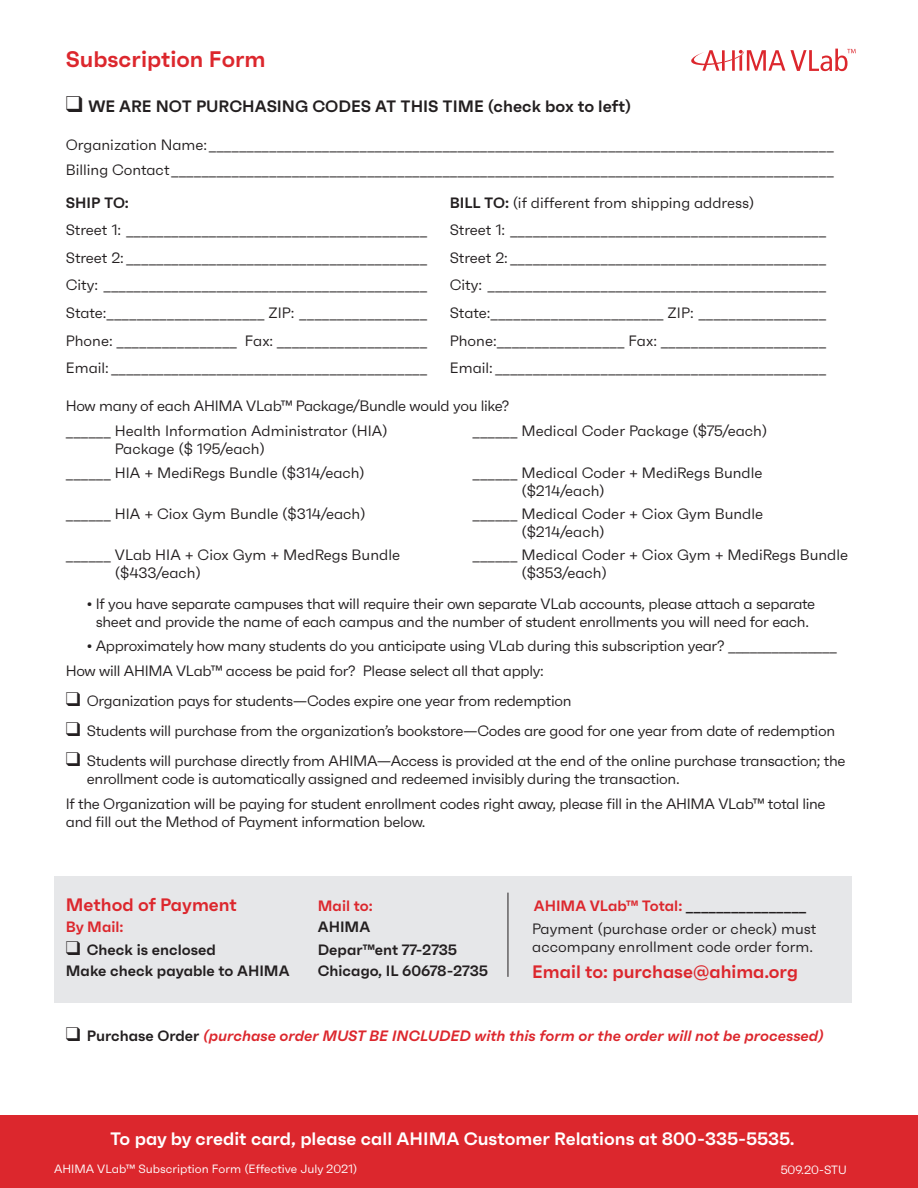
<style>
.page{position:relative;width:918px;height:1188px;background:#fff}
.page>*{position:absolute;margin:0;border:0;box-sizing:border-box;transform-origin:0 0}
.t1{font:600 22.5px "Faktum";color:#dc272d}
.t2{font:600 18px "Faktum";color:#fff}
.t3{font:600 18px "Faktum";color:#dc272d}
.t4{font:600 16.5px "Faktum";color:#231f20}
.t5{font:15px/18px "Faktum";letter-spacing:-.02em;color:#231f20}
.t6{font:15px/18px "Faktum";color:#231f20}
.t7{font:600 15px "Faktum";color:#231f20}
.t8{font:italic 600 15px "Faktum";color:#dc272d}
.t9{font:600 15px "Faktum";color:#dc272d}
.t10{font:12px "Faktum";color:#fff}
.s1{font-weight:600}
.s2{color:#231f20}
.s3{font-style:normal;color:#231f20}
</style>
<div class="page">
<div style="left:54px;top:876px;width:797px;height:127px;background:#e6e7e9"></div>
<div style="left:0;top:1116px;width:918px;height:72px;background:#dc272d"></div>
<hr style="left:508px;top:893px;width:1px;height:84px;background:#231f20">
<svg style="left:691px;top:49px;width:165px;height:22px"></svg>
<p class="t1" style="left:66px;top:45px;width:201px">Subscription Form</p>
<p class="t4" style="left:66px;top:95px;width:567px">❑ WE ARE NOT PURCHASING CODES AT THIS TIME (check box to left)</p>
<p class="t6" style="left:66px;top:135px;width:770px">Organization Name:___________________________________________________________________________________</p>
<p class="t6" style="left:66px;top:160px;width:770px">Billing Contact________________________________________________________________________________________</p>
<p class="t7" style="left:66px;top:193px;width:65px">SHIP TO:</p>
<p class="t6" style="left:450px;top:193px;width:306px"><span class="s1">BILL TO:</span> (if different from shipping address)</p>
<p class="t5" style="left:66px;top:221px;width:363px">Street 1: ________________________________________</p>
<p class="t5" style="left:450px;top:221px;width:378px">Street 1: __________________________________________</p>
<p class="t5" style="left:66px;top:248px;width:363px">Street 2: ________________________________________</p>
<p class="t5" style="left:450px;top:248px;width:378px">Street 2: __________________________________________</p>
<p class="t5" style="left:66px;top:276px;width:363px">City: ___________________________________________</p>
<p class="t5" style="left:450px;top:276px;width:378px">City: _____________________________________________</p>
<p class="t6" style="left:66px;top:304px;width:363px">State:_____________________ ZIP: _________________</p>
<p class="t6" style="left:450px;top:304px;width:378px">State:_______________________ ZIP: _________________</p>
<p class="t6" style="left:66px;top:331px;width:363px">Phone: ________________ Fax: ____________________</p>
<p class="t6" style="left:450px;top:331px;width:378px">Phone:_________________ Fax: ______________________</p>
<p class="t5" style="left:66px;top:359px;width:363px">Email: __________________________________________</p>
<p class="t5" style="left:450px;top:359px;width:378px">Email: ____________________________________________</p>
<p class="t5" style="left:66px;top:397px;width:445px">How many of each AHIMA VLab™ Package/Bundle would you like?</p>
<p class="t6" style="left:115px;top:422px;width:274px;text-indent:-49px">______ Health Information Administrator (HIA)<br>Package ($ 195/each)</p>
<p class="t6" style="left:66px;top:463px;width:301px">______ HIA + MediRegs Bundle ($314/each)</p>
<p class="t6" style="left:66px;top:505px;width:301px">______ HIA + Ciox Gym Bundle ($314/each)</p>
<p class="t6" style="left:115px;top:546px;width:287px;text-indent:-49px">______ VLab HIA + Ciox Gym + MedRegs Bundle ($433/each)</p>
<p class="t6" style="left:472px;top:422px;width:296px">______ Medical Coder Package ($75/each)</p>
<p class="t6" style="left:522px;top:463px;width:242px;text-indent:-49px">______ Medical Coder + MediRegs Bundle ($214/each)</p>
<p class="t6" style="left:522px;top:505px;width:243px;text-indent:-49px">______ Medical Coder + Ciox Gym Bundle ($214/each)</p>
<p class="t6" style="left:522px;top:546px;width:328px;text-indent:-49px">______ Medical Coder + Ciox Gym + MediRegs Bundle ($353/each)</p>
<p class="t5" style="left:87px;top:594px;width:730px;text-align:center">• If you have separate campuses that will require their own separate VLab accounts, please attach a separate sheet and provide the name of each campus and the number of student enrollments you will need for each.</p>
<p class="t5" style="left:87px;top:637px;width:752px">• Approximately how many students do you anticipate using VLab during this subscription year? _______________</p>
<p class="t5" style="left:66px;top:662px;width:480px">How will AHIMA VLab™ access be paid for? Please select all that apply:</p>
<p class="t5" style="left:66px;top:692px;width:507px">❑ Organization pays for students—Codes expire one year from redemption</p>
<p class="t5" style="left:66px;top:722px;width:771px">❑ Students will purchase from the organization’s bookstore—Codes are good for one year from date of redemption</p>
<p class="t5" style="left:87px;top:752px;width:760px;text-indent:-21px">❑ Students will purchase directly from AHIMA—Access is provided at the end of the online purchase transaction; the enrollment code is automatically assigned and redeemed invisibly during the transaction.</p>
<p class="t5" style="left:66px;top:795px;width:761px">If the Organization will be paying for student enrollment codes right away, please fill in the AHIMA VLab™ total line and fill out the Method of Payment information below.</p>
<p class="t3" style="left:66px;top:893px;width:173px">Method of Payment</p>
<p class="t9" style="left:318px;top:896px;width:56px">Mail to:</p>
<p class="t9" style="left:534px;top:896px;width:274px">AHIMA VLab™ Total: <span class="s2">________________</span></p>
<p class="t9" style="left:66px;top:917px;width:59px">By Mail:</p>
<p class="t7" style="left:318px;top:917px;width:54px">AHIMA</p>
<p class="t7" style="left:66px;top:940px;width:151px">❑ Check is enclosed</p>
<p class="t7" style="left:318px;top:940px;width:141px">Depar™ent 77-2735</p>
<p class="t7" style="left:318px;top:961px;width:172px">Chicago, IL 60678-2735</p>
<p class="t6" style="left:532px;top:920px;width:286px">Payment (purchase order or check) must accompany enrollment code order form.</p>
<p class="t7" style="left:66px;top:961px;width:225px">Make check payable to AHIMA</p>
<p class="t3" style="left:532px;top:961px;width:267px">Email to: purchase@ahima.org</p>
<p class="t8" style="left:66px;top:1026px;width:760px"><span class="s2">❑</span> <span class="s3">Purchase Order</span> (purchase order MUST BE INCLUDED with this form or the order will not be processed)</p>
<p class="t2" style="left:110px;top:1127px;width:686px">To pay by credit card, please call AHIMA Customer Relations at 800-335-5535.</p>
<p class="t10" style="left:54px;top:1161px;width:305px">AHIMA VLab™ Subscription Form (Effective July 2021)</p>
<p class="t10" style="left:781px;top:1163px;width:68px">509.20-STU</p>
</div>
